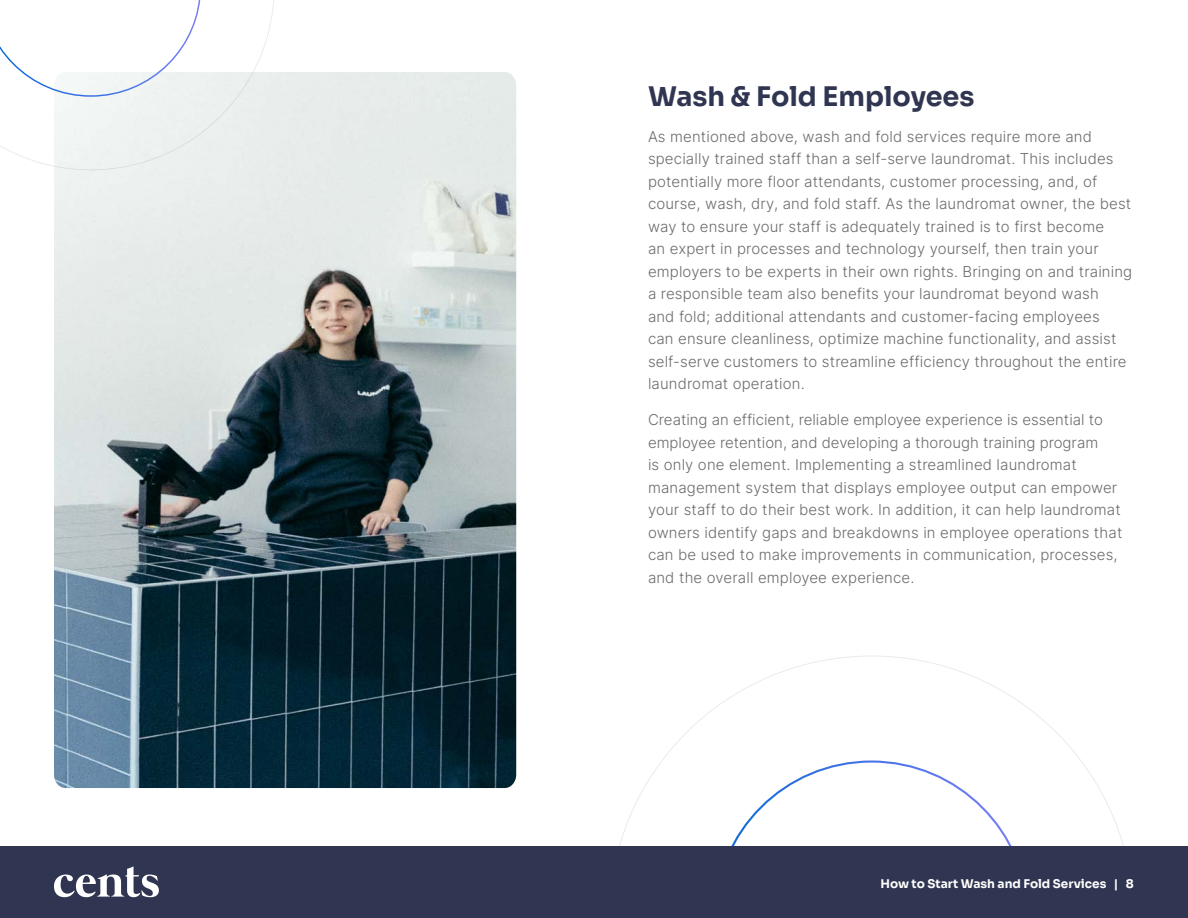
<style>
.page{position:relative;width:1188px;height:918px;background:#fff}
.page>*{position:absolute;margin:0;border:0;box-sizing:border-box;transform-origin:0 0}
.t1{font:700 27px "Sora";color:#303651}
.t2{font:300 15px/22.5px "Inter";letter-spacing:.01em;color:#6b6b6b}
.t3{font:700 12px "Sora";color:#fff}
</style>
<div class="page">
<img style="left:54px;top:72px;width:462px;height:716px">
<svg style="left:619px;top:656px;width:505px;height:190px"></svg>
<svg style="left:0;top:0;width:275px;height:170px"></svg>
<div style="left:0;top:846px;width:1188px;height:72px;background:#303651"></div>
<svg style="left:54px;top:866px;width:105px;height:31px"></svg>
<h1 class="t1" style="left:648px;top:74px;width:328px">Wash &amp; Fold Employees</h1>
<p class="t2" style="left:648px;top:125px;width:486px">As mentioned above, wash and fold services require more and specially trained staff than a self-serve laundromat. This includes potentially more floor attendants, customer processing, and, of course, wash, dry, and fold staff. As the laundromat owner, the best way to ensure your staff is adequately trained is to first become<br>an expert in processes and technology yourself, then train your employers to be experts in their own rights. Bringing on and training a responsible team also benefits your laundromat beyond wash<br>and fold; additional attendants and customer-facing employees<br>can ensure cleanliness, optimize machine functionality, and assist self-serve customers to streamline efficiency throughout the entire laundromat operation.</p>
<p class="t2" style="left:648px;top:408px;width:476px">Creating an efficient, reliable employee experience is essential to employee retention, and developing a thorough training program<br>is only one element. Implementing a streamlined laundromat management system that displays employee output can empower your staff to do their best work. In addition, it can help laundromat owners identify gaps and breakdowns in employee operations that can be used to make improvements in communication, processes, and the overall employee experience.</p>
<p class="t3" style="left:880px;top:873px;width:255px">How to Start Wash and Fold Services | 8</p>
</div>
